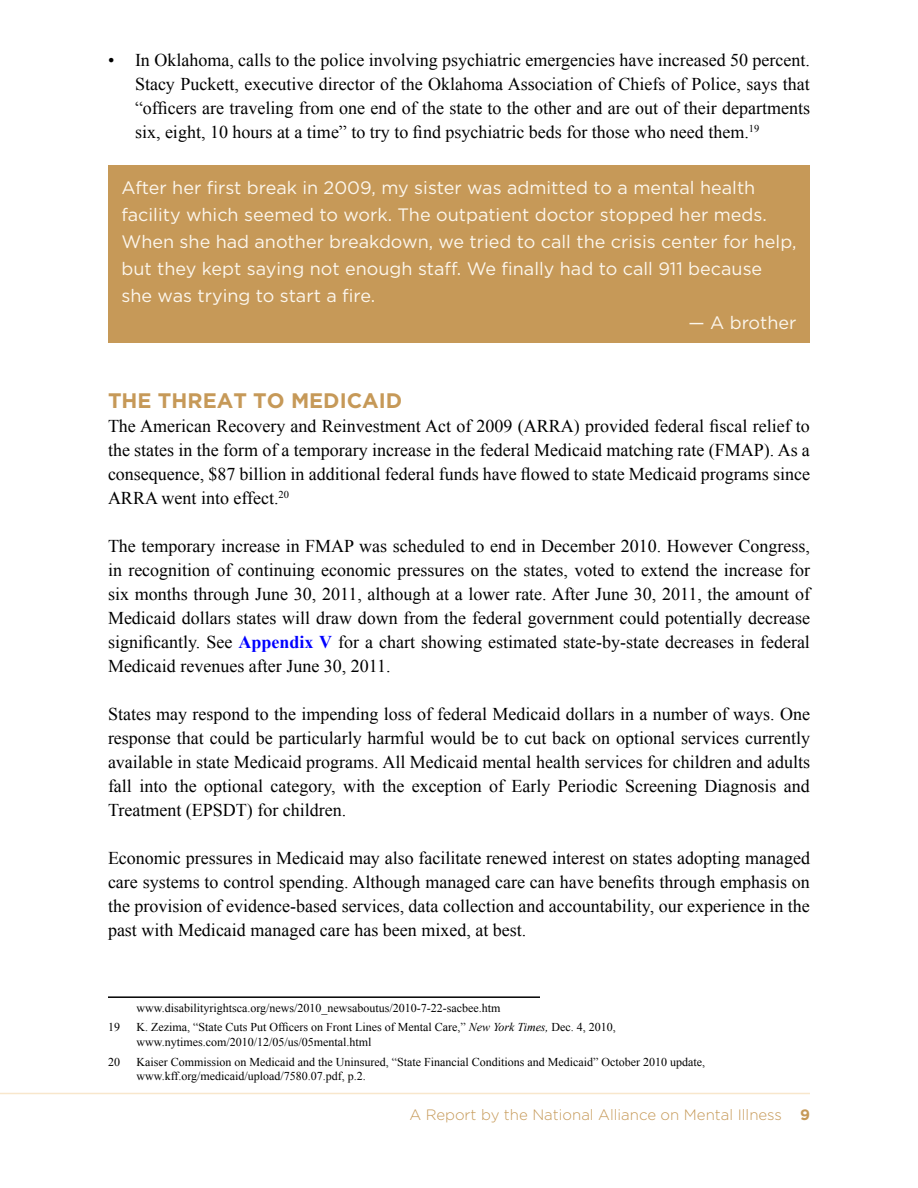
<style>
.page{position:relative;width:918px;height:1188px;background:#fff}
.page>*{position:absolute;margin:0;border:0;box-sizing:border-box;transform-origin:0 0}
.t1{font:700 21px "Gotham";color:#c69958}
.t2{font:18px/24px "Times New Roman";color:#000;text-align:justify}
.t3{font:18px/27px "Gotham";color:#fcf6ec}
.t4{font:300 15px "Gotham";color:#c69958}
.t5{font:12px/14.4px "Times New Roman";color:#000}
.s1{font-weight:700;color:#00f}
.s2{font-style:italic}
.s3{font-weight:700}
</style>
<div class="page">
<hr style="left:0;top:1093px;width:810px;height:1px;background:#f8e7cc">
<hr style="left:108px;top:996px;width:432px;height:2px;background:#000">
<div style="left:108px;top:165px;width:702px;height:177px;background:#c69958"></div>
<p class="t2" style="left:135px;top:48px;width:677px;text-indent:-27px">• In Oklahoma, calls to the police involving psychiatric emergencies have increased 50 percent.<br>Stacy Puckett, executive director of the Oklahoma Association of Chiefs of Police, says that “officers are traveling from one end of the state to the other and are out of their departments six, eight, 10 hours at a time” to try to find psychiatric beds for those who need them.<sup>19</sup></p>
<p class="t3" style="left:122px;top:173px;width:677px">After her first break in 2009, my sister was admitted to a mental health facility which seemed to work. The outpatient doctor stopped her meds.<br>When she had another breakdown, we tried to call the crisis center for help, but they kept saying not enough staff. We finally had to call 911 because she was trying to start a fire.</p>
<p class="t3" style="left:689px;top:308px;width:109px">— A brother</p>
<p class="t1" style="left:108px;top:389px;width:296px">THE THREAT TO MEDICAID</p>
<p class="t2" style="left:108px;top:414px;width:704px">The American Recovery and Reinvestment Act of 2009 (ARRA) provided federal fiscal relief to the states in the form of a temporary increase in the federal Medicaid matching rate (FMAP). As a consequence, $87 billion in additional federal funds have flowed to state Medicaid programs since ARRA went into effect.<sup>20</sup></p>
<p class="t2" style="left:108px;top:534px;width:704px">The temporary increase in FMAP was scheduled to end in December 2010. However Congress, in recognition of continuing economic pressures on the states, voted to extend the increase for six months through June 30, 2011, although at a lower rate. After June 30, 2011, the amount of Medicaid dollars states will draw down from the federal government could potentially decrease significantly. See <span class="s1">Appendix V</span> for a chart showing estimated state-by-state decreases in federal Medicaid revenues after June 30, 2011.</p>
<p class="t2" style="left:108px;top:702px;width:704px">States may respond to the impending loss of federal Medicaid dollars in a number of ways. One response that could be particularly harmful would be to cut back on optional services currently available in state Medicaid programs. All Medicaid mental health services for children and adults fall into the optional category, with the exception of Early Periodic Screening Diagnosis and Treatment (EPSDT) for children.</p>
<p class="t2" style="left:108px;top:846px;width:704px">Economic pressures in Medicaid may also facilitate renewed interest on states adopting managed care systems to control spending. Although managed care can have benefits through emphasis on the provision of evidence-based services, data collection and accountability, our experience in the past with Medicaid managed care has been mixed, at best.</p>
<p class="t5" style="left:136px;top:1000px;width:365px">www.disabilityrightsca.org/news/2010_newsaboutus/2010-7-22-sacbee.htm</p>
<p class="t5" style="left:108px;top:1020px;width:13px">19</p>
<p class="t5" style="left:136px;top:1020px;width:481px">K. Zezima, “State Cuts Put Officers on Front Lines of Mental Care,” <span class="s2">New York Times,</span> Dec. 4, 2010, www.nytimes.com/2010/12/05/us/05mental.html</p>
<p class="t5" style="left:108px;top:1054px;width:13px">20</p>
<p class="t5" style="left:136px;top:1054px;width:570px">Kaiser Commission on Medicaid and the Uninsured, “State Financial Conditions and Medicaid” October 2010 update, www.kff.org/medicaid/upload/7580.07.pdf, p.2.</p>
<p class="t4" style="left:409px;top:1106px;width:402px">A Report by the National Alliance on Mental Illness <span class="s3">9</span></p>
</div>
